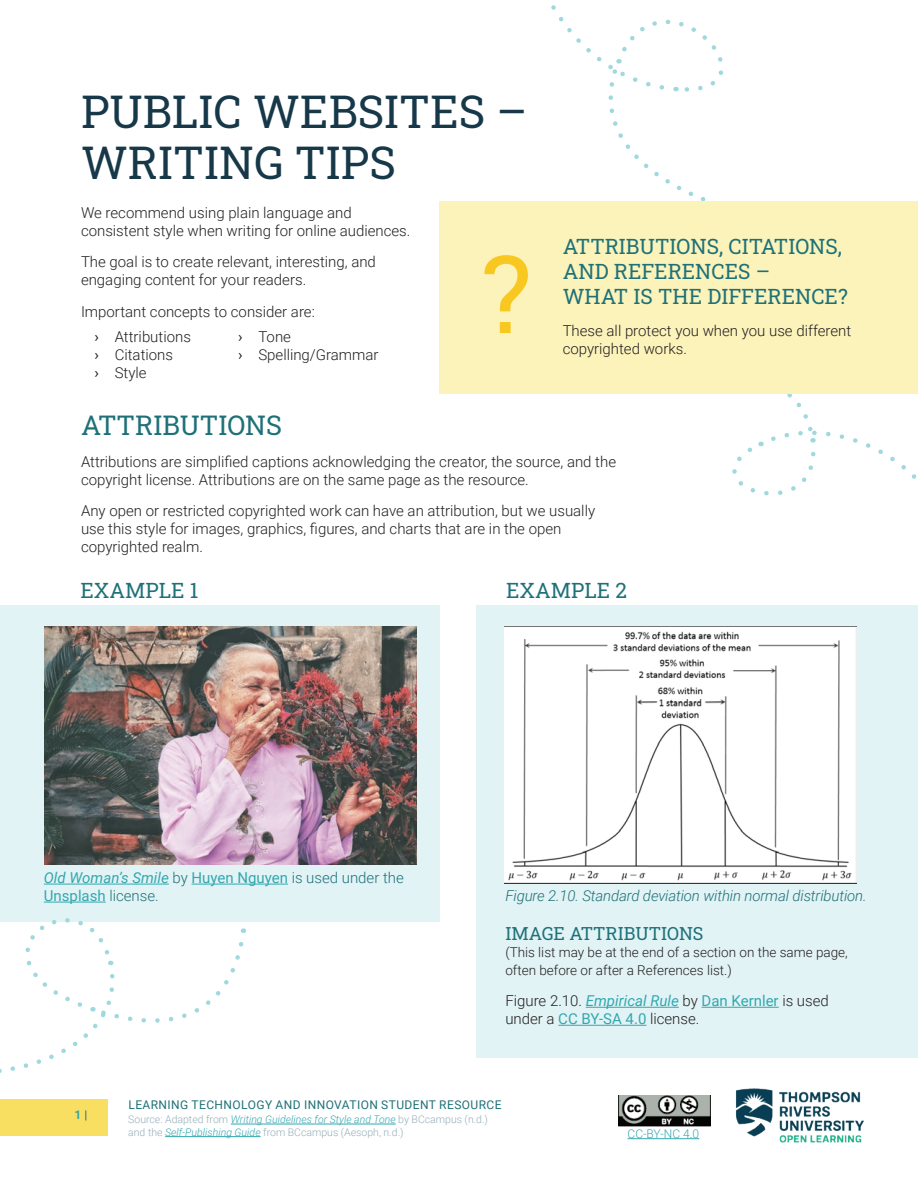
<style>
.page{position:relative;width:918px;height:1188px;background:#fff}
.page>*{position:absolute;margin:0;border:0;box-sizing:border-box;transform-origin:0 0}
.t1{font:108px "Roboto Slab";color:#f8c821}
.t2{font:45px/51px "Roboto Slab";color:#163848}
.t3{font:27px "Roboto Slab";color:#1f7178}
.t4{font:21px/25.2px "Roboto Slab";color:#1f7178}
.t5{font:18px "Roboto Slab";color:#1f7178}
.t6{font:300 15px/18px "Roboto";color:#231f20}
.t7{font:300 15px/18px "Roboto";color:#1f7178}
.t8{font:italic 300 15px "Roboto";letter-spacing:-.01em;color:#1f7178}
.t9{font:300 13.5px/18px "Roboto";color:#231f20}
.t10{font:12px "Roboto";letter-spacing:.035em;color:#1f7178}
.t11{font:300 12px "Roboto";color:#33a8af}
.t12{font:700 12px "Roboto";color:#33a8af}
.t13{font:300 10.5px/12.6px "Roboto";color:#95aeb9}
.s1{font-weight:400}
.s2{font-weight:400;font-style:italic;color:#33a8af}
.s3{font-weight:400;color:#33a8af}
.s4{font-weight:400;color:#1f7178}
.s5{font-style:italic;color:#33a8af}
</style>
<div class="page">
<div style="left:0;top:1099px;width:108px;height:37px;background:#f8de61"></div>
<img style="left:735px;top:1088px;width:129px;height:55px">
<img style="left:619px;top:1095px;width:91px;height:32px">
<hr style="left:628px;top:1138px;width:71px;height:1px;background:#33a8af">
<hr style="left:231px;top:1124px;width:165px;height:1px;background:#33a8af">
<hr style="left:165px;top:1136px;width:96px;height:1px;background:#33a8af">
<svg style="left:551px;top:5px;width:172px;height:196px"></svg>
<svg style="left:732px;top:394px;width:185px;height:102px"></svg>
<div style="left:440px;top:201px;width:478px;height:193px;background:#fcf3bb"></div>
<div style="left:0;top:605px;width:440px;height:317px;background:#e1f3f5"></div>
<div style="left:477px;top:605px;width:441px;height:452px;background:#e1f3f5"></div>
<img style="left:44px;top:627px;width:372px;height:237px">
<img style="left:505px;top:627px;width:352px;height:256px">
<hr style="left:192px;top:884px;width:96px;height:1px;background:#33a8af">
<hr style="left:586px;top:1007px;width:93px;height:1px;background:#33a8af">
<hr style="left:702px;top:1007px;width:77px;height:1px;background:#33a8af">
<hr style="left:558px;top:1025px;width:88px;height:1px;background:#33a8af">
<svg style="left:0;top:883px;width:246px;height:190px"></svg>
<h2 class="t2" style="left:81px;top:85px;width:448px">PUBLIC WEBSITES –<br>WRITING TIPS</h2>
<p class="t6" style="left:81px;top:203px;width:331px">We recommend using plain language and consistent style when writing for online audiences.</p>
<p class="t6" style="left:81px;top:253px;width:296px">The goal is to create relevant, interesting, and engaging content for your readers.</p>
<p class="t6" style="left:94px;top:299px;width:222px;line-height:24.8px;text-indent:-14px">Important concepts to consider are: <span class="s1">›</span> Attributions</p>
<p class="t6" style="left:94px;top:345px;width:80px"><span class="s1">›</span> Citations <span class="s1">›</span> Style</p>
<h1 class="t1" style="left:481px;top:220px;width:52px">?</h1>
<p class="t6" style="left:238px;top:327px;width:142px"><span class="s1">›</span> Tone<br><span class="s1">›</span> Spelling/Grammar</p>
<h3 class="t4" style="left:563px;top:233px;width:287px">ATTRIBUTIONS, CITATIONS,<br>AND REFERENCES –<br>WHAT IS THE DIFFERENCE?</h3>
<p class="t6" style="left:563px;top:321px;width:290px">These all protect you when you use different copyrighted works.</p>
<h3 class="t3" style="left:81px;top:407px;width:203px">ATTRIBUTIONS</h3>
<p class="t6" style="left:81px;top:452px;width:537px">Attributions are simplified captions acknowledging the creator, the source, and the copyright license. Attributions are on the same page as the resource.</p>
<p class="t6" style="left:81px;top:501px;width:516px">Any open or restricted copyrighted work can have an attribution, but we usually use this style for images, graphics, figures, and charts that are in the open copyrighted realm.</p>
<h3 class="t4" style="left:80px;top:577px;width:120px">EXAMPLE 1</h3>
<h3 class="t4" style="left:506px;top:577px;width:123px">EXAMPLE 2</h3>
<p class="t7" style="left:44px;top:868px;width:362px"><span class="s2">Old Woman’s Smile</span> by <span class="s3">Huyen Nguyen</span> is used under the<br><span class="s3">Unsplash</span> license.</p>
<p class="t8" style="left:505px;top:885px;width:363px">Figure 2.10. Standard deviation within normal distribution.</p>
<p class="t5" style="left:505px;top:922px;width:200px">IMAGE ATTRIBUTIONS</p>
<p class="t9" style="left:505px;top:942px;width:344px">(This list may be at the end of a section on the same page, often before or after a References list.)</p>
<p class="t6" style="left:505px;top:991px;width:325px">Figure 2.10. <span class="s2">Empirical Rule</span> by <span class="s3">Dan Kernler</span> is used under a <span class="s3">CC BY-SA 4.0</span> license.</p>
<p class="t12" style="left:75px;top:1107px;width:14px">1 <span class="s4">|</span></p>
<p class="t10" style="left:128px;top:1096px;width:375px">LEARNING TECHNOLOGY AND INNOVATION STUDENT RESOURCE</p>
<p class="t13" style="left:128px;top:1113px;width:361px">Source: Adapted from <span class="s5">Writing Guidelines for Style and Tone</span> by BCcampus (n.d.) and the <span class="s5">Self-Publishing Guide</span> from BCcampus (Aesoph, n.d.)</p>
<p class="t11" style="left:628px;top:1125px;width:73px">CC-BY-NC 4.0</p>
</div>
